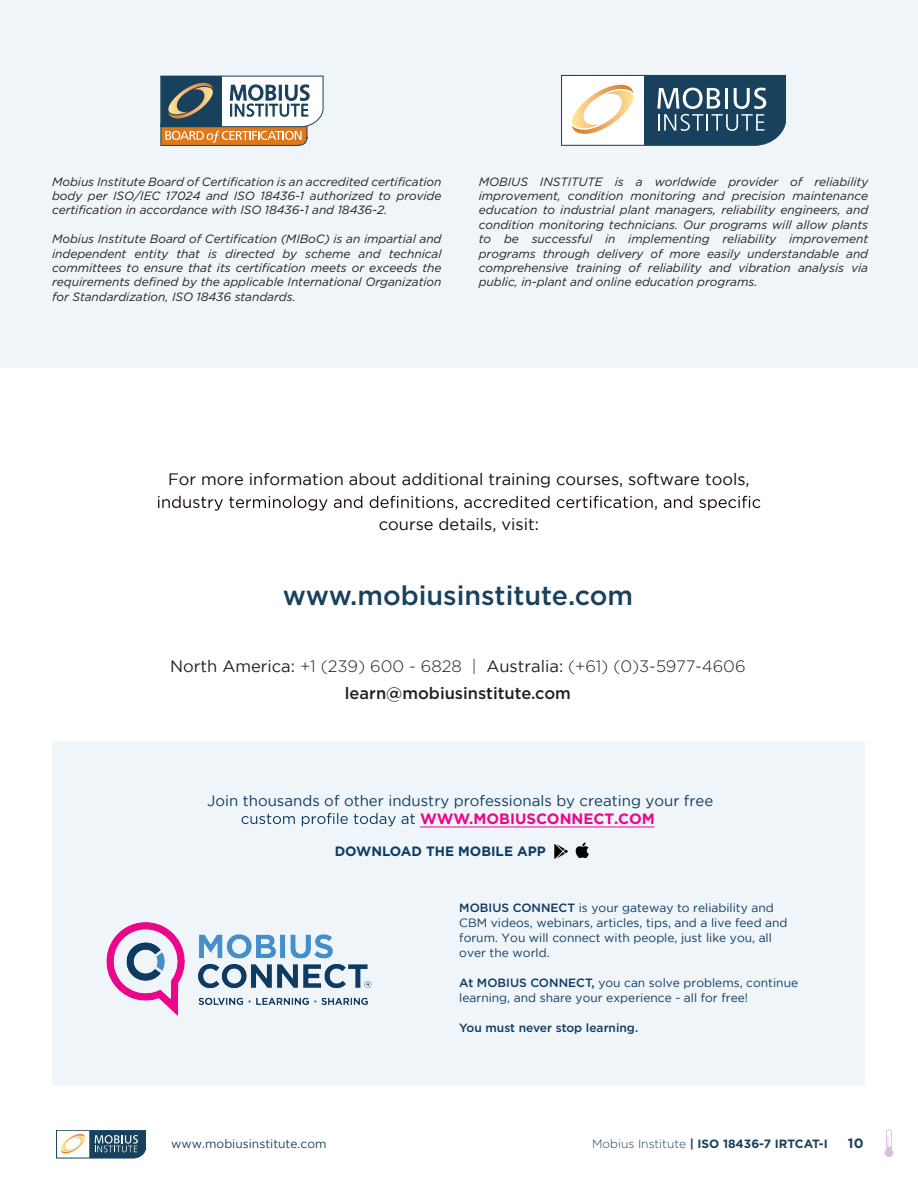
<style>
.page{position:relative;width:918px;height:1188px;background:#fff}
.page>*{position:absolute;margin:0;border:0;box-sizing:border-box;transform-origin:0 0}
.t1{font:500 27px "Gotham";color:#19415d}
.t2{font:300 16.5px/26.5px "Gotham";color:#231f20;text-align:center}
.t3{font:16.5px "Gotham";color:#19090b}
.t4{font:15px "Gotham";color:#0e3b62}
.t5{font:700 15px "Gotham";color:#eb078c}
.t6{font:700 13.5px "Gotham";color:#0e3b62}
.t7{font:700 13.5px "Gotham";color:#19415d}
.t8{font:italic 12px/14.4px "Gotham";letter-spacing:-.005em;color:#231f20;text-align:justify}
.t9{font:12px/15px "Gotham";color:#0f3a62}
.t10{font:700 12px "Gotham";color:#19415d}
.t11{font:500 12px "Gotham";color:#0f3a62}
.t12{font:12px "Gotham";color:#19415d}
.s1{font-weight:400}
.s2{font-weight:500}
.s3{font-weight:300}
</style>
<div class="page">
<div style="left:0;top:0;width:918px;height:367px;background:#eff5f8"></div>
<svg style="left:561px;top:75px;width:225px;height:71px"></svg>
<svg style="left:160px;top:76px;width:163px;height:70px"></svg>
<div style="left:53px;top:741px;width:812px;height:345px;background:#eff5f8"></div>
<svg style="left:158px;top:496px;width:602px;height:15px"></svg>
<hr style="left:420px;top:827px;width:235px;height:1px;background:#eb078c">
<svg style="left:242px;top:813px;width:173px;height:13px"></svg>
<svg style="left:554px;top:842px;width:35px;height:17px"></svg>
<img style="left:106px;top:922px;width:266px;height:94px">
<svg style="left:56px;top:1130px;width:90px;height:28px"></svg>
<img style="left:884px;top:1130px;width:10px;height:27px">
<p class="t8" style="left:52px;top:174px;width:391px">Mobius Institute Board of Certification is an accredited certification body per ISO/IEC 17024 and ISO 18436-1 authorized to provide certification in accordance with ISO 18436-1 and 18436-2.</p>
<p class="t8" style="left:52px;top:232px;width:391px">Mobius Institute Board of Certification (MIBoC) is an impartial and independent entity that is directed by scheme and technical committees to ensure that its certification meets or exceeds the requirements defined by the applicable International Organization for Standardization, ISO 18436 standards.</p>
<p class="t8" style="left:479px;top:174px;width:391px">MOBIUS INSTITUTE is a worldwide provider of reliability improvement, condition monitoring and precision maintenance education to industrial plant managers, reliability engineers, and condition monitoring technicians. Our programs will allow plants to be successful in implementing reliability improvement programs through delivery of more easily understandable and comprehensive training of reliability and vibration analysis via public, in-plant and online education programs.</p>
<h2 class="t3" style="left:168px;top:470px;width:583px">For more information about additional training courses, software tools,</h2>
<h2 class="t3" style="left:379px;top:515px;width:162px">course details, visit:</h2>
<h1 class="t1" style="left:283px;top:578px;width:352px">www.mobiusinstitute.com</h1>
<h2 class="t2" style="left:170px;top:653px;width:577px"><span class="s1">North America:</span> +1 (239) 600 - 6828 | <span class="s1">Australia:</span> (+61) (0)3-5977-4606 <span class="s2">learn@mobiusinstitute.com</span></h2>
<p class="t4" style="left:207px;top:792px;width:508px">Join thousands of other industry professionals by creating your free</p>
<p class="t6" style="left:335px;top:842px;width:213px">DOWNLOAD THE MOBILE APP</p>
<p class="t5" style="left:420px;top:809px;width:236px">WWW.MOBIUSCONNECT.COM</p>
<p class="t9" style="left:459px;top:900px;width:330px"><span class="s2">MOBIUS CONNECT</span> is your gateway to reliability and CBM videos, webinars, articles, tips, and a live feed and forum. You will connect with people, just like you, all over the world.</p>
<p class="t9" style="left:459px;top:975px;width:340px"><span class="s2">At MOBIUS CONNECT,</span> you can solve problems, continue learning, and share your experience - all for free!</p>
<p class="t11" style="left:459px;top:1020px;width:180px">You must never stop learning.</p>
<p class="t12" style="left:171px;top:1137px;width:157px">www.mobiusinstitute.com</p>
<p class="t10" style="left:592px;top:1136px;width:237px"><span class="s3">Mobius Institute</span> | ISO 18436-7 IRTCAT-I</p>
<p class="t7" style="left:848px;top:1135px;width:17px">10</p>
</div>
